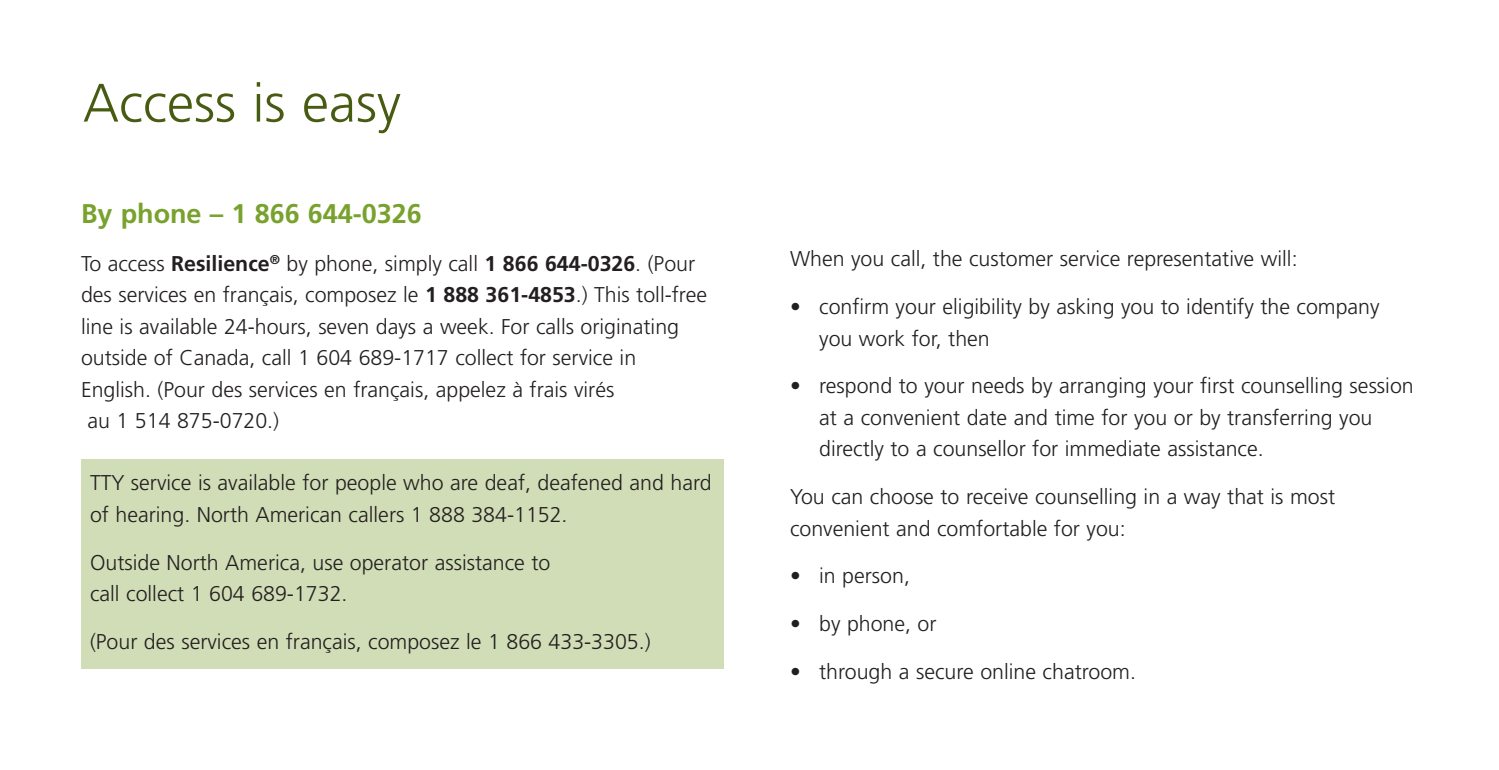
<style>
.page{position:relative;width:1499px;height:770px;background:#fff}
.page>*{position:absolute;margin:0;border:0;box-sizing:border-box;transform-origin:0 0}
.t1{font:300 54px "Frutiger";color:#485b12}
.t2{font:700 27px "Frutiger";color:#78a22d}
.t3{font:300 21.38px/31.5px "Frutiger";color:#231f20}
.s1{font-weight:700}
</style>
<div class="page">
<div style="left:81px;top:459px;width:642px;height:209px;background:#d0ddb6"></div>
<h1 class="t1" style="left:83px;top:81px;width:319px">Access is easy</h1>
<p class="t2" style="left:81px;top:202px;width:342px">By phone – 1 866 644-0326</p>
<p class="t3" style="left:81px;top:249px;width:615px">To access <span class="s1">Resilience</span><sup>®</sup> by phone, simply call <span class="s1">1 866 644-0326</span>. (Pour</p>
<p class="t3" style="left:81px;top:280px;width:627px">des services en français, composez le <span class="s1">1 888 361-4853</span>.) This toll-free</p>
<p class="t3" style="left:81px;top:312px;width:599px">line is available 24-hours, seven days a week. For calls originating</p>
<p class="t3" style="left:81px;top:343px;width:557px">outside of Canada, call 1 604 689-1717 collect for service in</p>
<p class="t3" style="left:81px;top:375px;width:535px">English. (Pour des services en français, appelez à frais virés</p>
<p class="t3" style="left:88px;top:406px;width:193px">au 1 514 875-0720.)</p>
<p class="t3" style="left:90px;top:469px;width:623px">TTY service is available for people who are deaf, deafened and hard of hearing. North American callers 1 888 384-1152.</p>
<p class="t3" style="left:90px;top:548px;width:462px">Outside North America, use operator assistance to call collect 1 604 689-1732.</p>
<p class="t3" style="left:90px;top:627px;width:562px">(Pour des services en français, composez le 1 866 433-3305.)</p>
<p class="t3" style="left:790px;top:245px;width:509px">When you call, the customer service representative will:</p>
<p class="t3" style="left:819px;top:292px;width:562px;text-indent:-29px">• confirm your eligibility by asking you to identify the company you work for, then</p>
<p class="t3" style="left:819px;top:372px;width:596px;text-indent:-29px">• respond to your needs by arranging your first counselling session at a convenient date and time for you or by transferring you directly to a counsellor for immediate assistance.</p>
<p class="t3" style="left:790px;top:482px;width:547px">You can choose to receive counselling in a way that is most convenient and comfortable for you:</p>
<p class="t3" style="left:790px;top:562px;width:121px">• in person,</p>
<p class="t3" style="left:790px;top:609px;width:148px">• by phone, or</p>
<p class="t3" style="left:790px;top:657px;width:347px">• through a secure online chatroom.</p>
</div>
